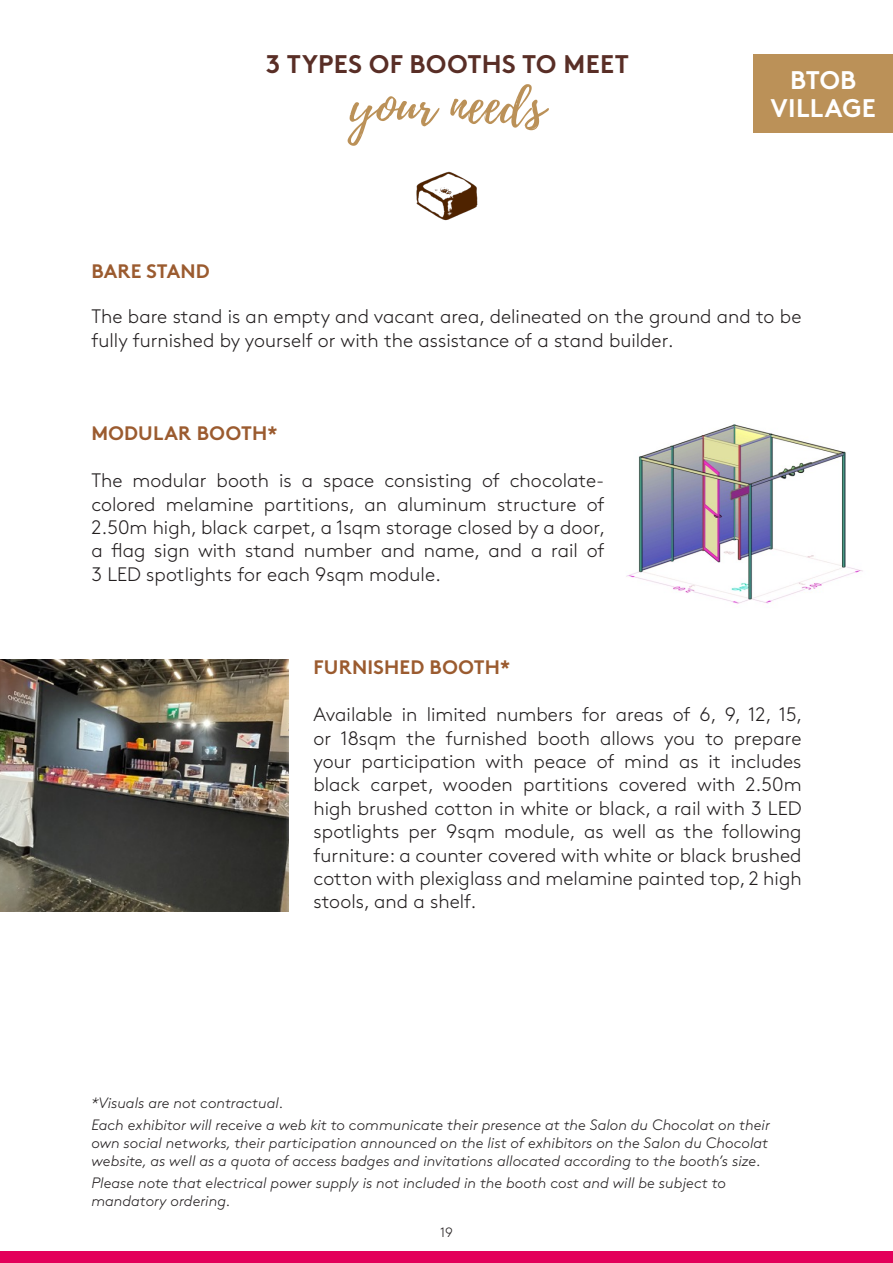
<style>
.page{position:relative;width:893px;height:1263px;background:#fff}
.page>*{position:absolute;margin:0;border:0;box-sizing:border-box;transform-origin:0 0}
.t1{font:52.5px "Playlist Script";color:#bb9158}
.t2{font:700 25.5px "Brown Std";letter-spacing:.01em;color:#592e26}
.t3{font:700 25.5px "Brown Std";letter-spacing:.01em;color:#fff}
.t4{font:300 19.5px/23.4px "Brown Std";color:#231f20;text-align:justify}
.t5{font:700 19.5px "Brown Std";letter-spacing:.01em;color:#9b5b2f}
.t6{font:italic 300 15px/18px "Brown Std";color:#231f20;text-align:justify}
.t7{font:300 13.5px "Brown Std";color:#231f20}
</style>
<div class="page">
<div style="left:0;top:1251px;width:893px;height:12px;background:#e3005a"></div>
<img style="left:416px;top:171px;width:62px;height:50px">
<img style="left:626px;top:424px;width:237px;height:180px">
<div style="left:753px;top:54px;width:140px;height:79px;background:#bb9158"></div>
<img style="left:0;top:660px;width:288px;height:251px">
<p class="t2" style="left:266px;top:49px;width:365px">3 TYPES OF BOOTHS TO MEET</p>
<p class="t1" style="left:350px;top:68px;width:197px">your needs</p>
<p class="t3" style="left:790px;top:64px;width:67px">BTOB</p>
<p class="t3" style="left:771px;top:93px;width:107px">VILLAGE</p>
<p class="t5" style="left:92px;top:260px;width:120px">BARE STAND</p>
<p class="t4" style="left:91px;top:305px;width:712px">The bare stand is an empty and vacant area, delineated on the ground and to be fully furnished by yourself or with the assistance of a stand builder.</p>
<p class="t5" style="left:92px;top:422px;width:187px">MODULAR BOOTH*</p>
<p class="t4" style="left:91px;top:469px;width:515px">The modular booth is a space consisting of chocolate&shy;colored melamine partitions, an aluminum structure of 2.50m high, black carpet, a 1sqm storage closed by a door, a flag sign with stand number and name, and a rail of</p>
<p class="t4" style="left:91px;top:563px;width:351px">3 LED spotlights for each 9sqm module.</p>
<p class="t5" style="left:314px;top:656px;width:198px">FURNISHED BOOTH*</p>
<p class="t4" style="left:313px;top:703px;width:490px">Available in limited numbers for areas of 6, 9, 12, 15, or 18sqm the furnished booth allows you to prepare your participation with peace of mind as it includes black carpet, wooden partitions covered with 2.50m high brushed cotton in white or black, a rail with 3 LED spotlights per 9sqm module, as well as the following furniture: a counter covered with white or black brushed cotton with plexiglass and melamine painted top, 2 high stools, and a shelf.</p>
<p class="t6" style="left:91px;top:1094px;width:194px">*Visuals are not contractual.</p>
<p class="t6" style="left:91px;top:1116px;width:680px">Each exhibitor will receive a web kit to communicate their presence at the Salon du Chocolat on their own social networks, their participation announced on the list of exhibitors on the Salon du Chocolat website, as well as a quota of access badges and invitations allocated according to the booth’s size.</p>
<p class="t6" style="left:91px;top:1174px;width:636px">Please note that electrical power supply is not included in the booth cost and will be subject to mandatory ordering.</p>
<p class="t7" style="left:440px;top:1225px;width:14px">19</p>
</div>
